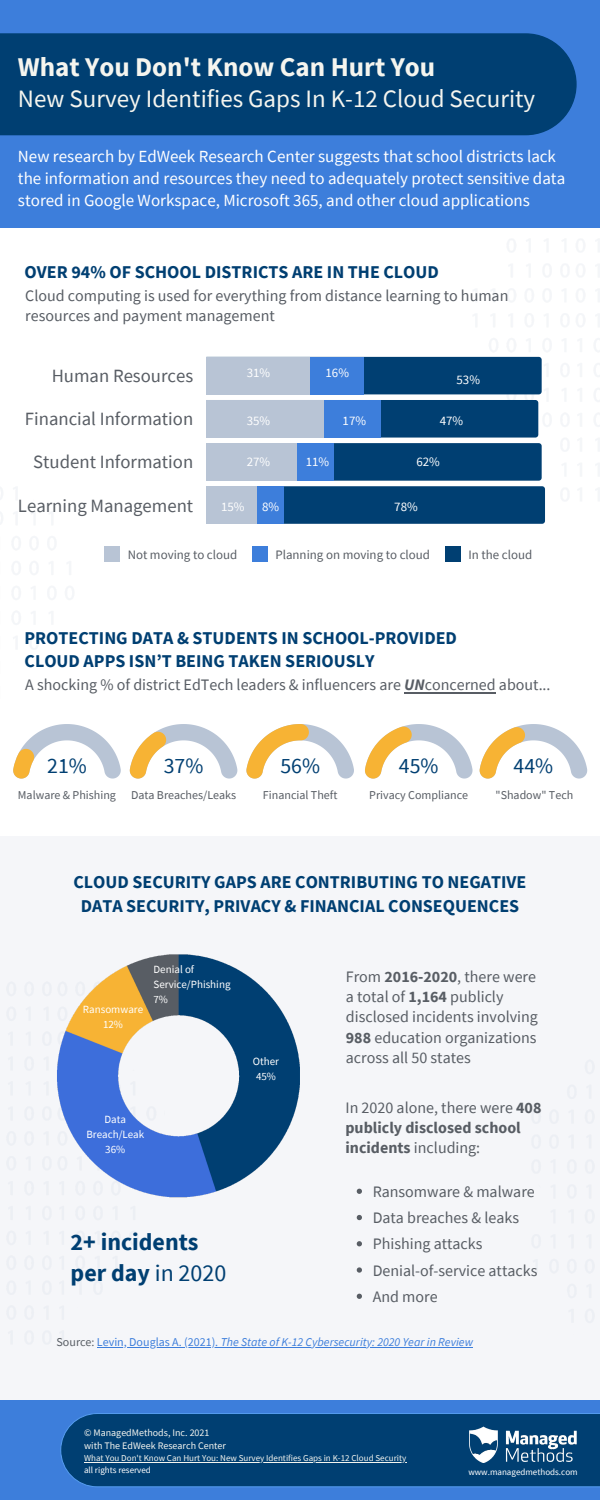
<style>
.page{position:relative;width:600px;height:1500px;background:#fff}
.page>*{position:absolute;margin:0;border:0;box-sizing:border-box;transform-origin:0 0}
.t1{font:700 27px "Source Sans Pro";color:#f5f5ef}
.t2{font:25px "Source Sans Pro";color:#f5f5ef}
.t3{font:700 24px "Source Sans Pro";color:#003f72}
.t4{font:21.8px "Source Sans Pro";color:#003f72}
.t5{font:18.7px "Source Sans Pro";color:#585d64}
.t6{font:700 18px/23.2px "Source Sans Pro";color:#003f72}
.t7{font:17px/21.8px "Source Sans Pro";color:#fff}
.t8{font:16px/20.2px "Source Sans Pro";color:#585d64}
.t9{font:700 16px/20.2px "Source Sans Pro";color:#585d64}
.t10{font:12.9px "Source Sans Pro";color:#585d64}
.t11{font:12.9px "Source Sans Pro";color:#fff}
.t12{font:12px "Source Sans Pro";color:#585d64}
.t13{font:italic 12px "Source Sans Pro";color:#3d7edb}
.t14{font:11px/14.9px "Source Sans Pro";color:#fff;text-align:center}
.t15{font:10px "Source Sans Pro";color:#f5f5ef}
.t16{font:9px "Source Sans Pro";color:#f5f5ef}
.t17{font:9px "Source Sans Pro";color:#fff}
.s1{font-weight:700;font-style:italic}
.s2{font-weight:400}
.s3{font-weight:700}
.s4{font-style:normal;color:#585d64}
.s5{font-style:normal}
</style>
<div class="page">
<div style="left:0;top:836px;width:600px;height:600px;background:#f5f6f9"></div>
<div style="left:0;top:1400px;width:600px;height:100px;background:#3d7edb"></div>
<div style="left:60px;top:1413px;width:540px;height:74px;background:#003f72"></div>
<div style="left:0;top:0;width:600px;height:228px;background:#3d7edb"></div>
<div style="left:0;top:33px;width:577px;height:102px;background:#003f72"></div>
<div style="left:364px;top:357px;width:178px;height:37px;background:#003f72"></div>
<svg style="left:284px;top:400px;width:261px;height:124px;background:#1e5683"></svg>
<div style="left:206px;top:357px;width:158px;height:37px;background:#3d7edb"></div>
<div style="left:206px;top:400px;width:175px;height:38px;background:#3d7edb"></div>
<div style="left:206px;top:443px;width:128px;height:38px;background:#3d7edb"></div>
<div style="left:206px;top:486px;width:78px;height:38px;background:#3d7edb"></div>
<div style="left:206px;top:357px;width:104px;height:37px;background:#b8c4d5"></div>
<div style="left:206px;top:400px;width:118px;height:38px;background:#b8c4d5"></div>
<div style="left:206px;top:443px;width:91px;height:38px;background:#b8c4d5"></div>
<div style="left:206px;top:486px;width:51px;height:38px;background:#b8c4d5"></div>
<div style="left:104px;top:547px;width:16px;height:15px;background:#b8c4d5"></div>
<div style="left:252px;top:547px;width:16px;height:15px;background:#3d7edb"></div>
<div style="left:445px;top:547px;width:15px;height:15px;background:#003f72"></div>
<svg style="left:13px;top:724px;width:108px;height:55px"></svg>
<svg style="left:130px;top:724px;width:107px;height:55px"></svg>
<svg style="left:246px;top:724px;width:108px;height:55px"></svg>
<svg style="left:480px;top:724px;width:107px;height:55px"></svg>
<svg style="left:365px;top:724px;width:108px;height:55px"></svg>
<img style="left:57px;top:954px;width:243px;height:244px">
<svg style="left:404px;top:692px;width:21px;height:1px"></svg>
<hr style="left:425px;top:692px;width:71px;height:1px;background:#585d64">
<svg style="left:357px;top:1189px;width:5px;height:5px"></svg>
<svg style="left:357px;top:1215px;width:5px;height:5px"></svg>
<svg style="left:357px;top:1241px;width:5px;height:5px"></svg>
<svg style="left:357px;top:1267px;width:5px;height:6px"></svg>
<svg style="left:357px;top:1294px;width:5px;height:5px"></svg>
<hr style="left:97px;top:1347px;width:124px;height:1px;background:#3d7edb">
<hr style="left:221px;top:1347px;width:252px;height:1px;background:#3d7edb">
<hr style="left:84px;top:1462px;width:322px;height:1px;background:#f5f5ef">
<img style="left:470px;top:1426px;width:106px;height:37px">
<p class="t1" style="left:18px;top:50px;width:419px">What You Don't Know Can Hurt You</p>
<p class="t2" style="left:18px;top:82px;width:519px">New Survey Identifies Gaps In K-12 Cloud Security</p>
<p class="t7" style="left:18px;top:145px;width:549px">New research by EdWeek Research Center suggests that school districts lack the information and resources they need to adequately protect sensitive data stored in Google Workspace, Microsoft 365, and other cloud applications</p>
<p class="t6" style="left:25px;top:260px;width:416px">OVER 94% OF SCHOOL DISTRICTS ARE IN THE CLOUD</p>
<p class="t8" style="left:25px;top:285px;width:485px">Cloud computing is used for everything from distance learning to human resources and payment management</p>
<p class="t11" style="left:247px;top:364px;width:25px">31%</p>
<p class="t11" style="left:247px;top:413px;width:25px">35%</p>
<p class="t11" style="left:247px;top:453px;width:25px">27%</p>
<p class="t11" style="left:326px;top:364px;width:25px">16%</p>
<p class="t5" style="left:52px;top:364px;width:143px">Human Resources</p>
<p class="t5" style="left:25px;top:407px;width:170px">Financial Information</p>
<p class="t5" style="left:33px;top:450px;width:161px">Student Information</p>
<p class="t5" style="left:18px;top:493px;width:177px">Learning Management</p>
<p class="t10" style="left:128px;top:547px;width:111px">Not moving to cloud</p>
<p class="t10" style="left:275px;top:547px;width:156px">Planning on moving to cloud</p>
<p class="t10" style="left:468px;top:547px;width:65px">In the cloud</p>
<p class="t11" style="left:457px;top:372px;width:25px">53%</p>
<p class="t11" style="left:343px;top:413px;width:25px">17%</p>
<p class="t11" style="left:440px;top:413px;width:25px">47%</p>
<p class="t11" style="left:306px;top:453px;width:25px">11%</p>
<p class="t11" style="left:416px;top:453px;width:25px">62%</p>
<p class="t11" style="left:221px;top:498px;width:25px">15%</p>
<p class="t11" style="left:262px;top:498px;width:19px">8%</p>
<p class="t11" style="left:394px;top:498px;width:25px">78%</p>
<p class="t6" style="left:25px;top:626px;width:434px">PROTECTING DATA &amp; STUDENTS IN SCHOOL-PROVIDED<br>CLOUD APPS ISN’T BEING TAKEN SERIOUSLY</p>
<p class="t8" style="left:25px;top:675px;width:527px">A shocking % of district EdTech leaders &amp; influencers are <span class="s1">UN</span>concerned about...</p>
<p class="t4" style="left:47px;top:752px;width:41px">21%</p>
<p class="t4" style="left:164px;top:752px;width:41px">37%</p>
<p class="t4" style="left:280px;top:752px;width:41px">56%</p>
<p class="t4" style="left:399px;top:752px;width:41px">45%</p>
<p class="t4" style="left:514px;top:752px;width:41px">44%</p>
<p class="t12" style="left:18px;top:787px;width:100px">Malware &amp; Phishing</p>
<p class="t12" style="left:131px;top:787px;width:107px">Data Breaches/Leaks</p>
<p class="t12" style="left:263px;top:787px;width:76px">Financial Theft</p>
<p class="t12" style="left:369px;top:787px;width:101px">Privacy Compliance</p>
<p class="t12" style="left:496px;top:787px;width:79px">"Shadow" Tech</p>
<p class="t6" style="left:73px;top:870px;width:455px">CLOUD SECURITY GAPS ARE CONTRIBUTING TO NEGATIVE</p>
<p class="t6" style="left:81px;top:894px;width:440px">DATA SECURITY, PRIVACY &amp; FINANCIAL CONSEQUENCES</p>
<p class="t14" style="left:83px;top:1002px;width:62px">Ransomware<br>12%</p>
<p class="t14" style="left:154px;top:961px;width:79px;text-align:left">Denial of<br>Service/Phishing</p>
<p class="t14" style="left:154px;top:991px;width:16px">7%</p>
<p class="t14" style="left:86px;top:1112px;width:59px">Data<br>Breach/Leak<br>36%</p>
<p class="t14" style="left:253px;top:1054px;width:28px">Other</p>
<p class="t14" style="left:256px;top:1069px;width:21px">45%</p>
<p class="t3" style="left:71px;top:1226px;width:130px">2+ incidents</p>
<p class="t3" style="left:71px;top:1257px;width:157px">per day <span class="s2">in 2020</span></p>
<p class="t8" style="left:346px;top:966px;width:194px">From <span class="s3">2016-2020</span>, there were a total of <span class="s3">1,164</span> publicly disclosed incidents involving<br><span class="s3">988</span> education organizations across all 50 states</p>
<p class="t9" style="left:345px;top:1097px;width:197px"><span class="s2">In 2020 alone, there were</span> 408 publicly disclosed school incidents <span class="s2">including:</span></p>
<p class="t8" style="left:373px;top:1181px;width:164px">Ransomware &amp; malware</p>
<p class="t8" style="left:373px;top:1207px;width:148px">Data breaches &amp; leaks</p>
<p class="t8" style="left:373px;top:1234px;width:111px">Phishing attacks</p>
<p class="t8" style="left:373px;top:1260px;width:166px">Denial-of-service attacks</p>
<p class="t8" style="left:373px;top:1286px;width:66px">And more</p>
<p class="t13" style="left:57px;top:1334px;width:418px"><span class="s4">Source:</span> <span class="s5">Levin, Douglas A. (2021).</span> The State of K-12 Cybersecurity: 2020 Year in Review</p>
<p class="t15" style="left:84px;top:1427px;width:127px">© ManagedMethods, Inc. 2021</p>
<p class="t15" style="left:84px;top:1439px;width:143px">with The EdWeek Research Center</p>
<p class="t16" style="left:84px;top:1452px;width:324px">What You Don't Know Can Hurt You: New Survey Identifies Gaps in K-12 Cloud Security</p>
<p class="t17" style="left:84px;top:1464px;width:68px">all rights reserved</p>
<p class="t17" style="left:468px;top:1466px;width:111px">www.managedmethods.com</p>
</div>
